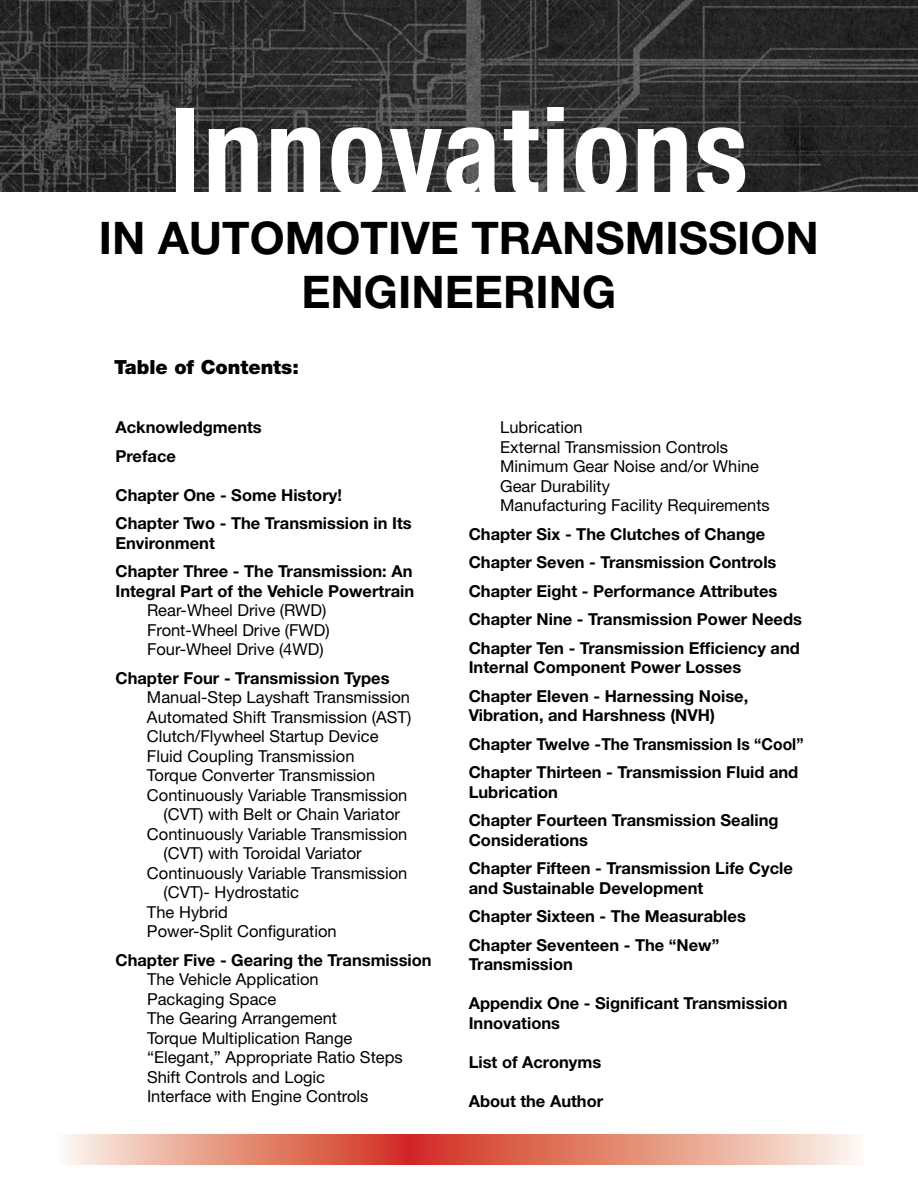
<style>
.page{position:relative;width:918px;height:1188px;background:#fff}
.page>*{position:absolute;margin:0;border:0;box-sizing:border-box;transform-origin:0 0}
.t1{font:700 condensed 120px "Helvetica Neue";letter-spacing:.02em;color:#fff}
.t2{font:700 45px/54px "Helvetica Neue";color:#000;text-align:center}
.t3{font:900 19.5px "Helvetica Neue";color:#000}
.t4{font:700 16.5px/28.5px "Helvetica Neue";color:#000}
.t5{font:16.5px/19.5px "Helvetica Neue";color:#000}
</style>
<div class="page">
<img style="left:0;top:0;width:918px;height:192px">
<svg style="left:65px;top:1134px;width:796px;height:30px;background:#e5907f"></svg>
<h1 class="t1" style="left:170px;top:78px;width:580px">Innovations</h1>
<h2 class="t2" style="left:99px;top:210px;width:721px">IN AUTOMOTIVE TRANSMISSION<br>ENGINEERING</h2>
<p class="t3" style="left:114px;top:355px;width:186px">Table of Contents:</p>
<p class="t4" style="left:116px;top:413px;width:148px">Acknowledgments<br>Preface</p>
<p class="t4" style="left:116px;top:480px;width:298px">Chapter One - Some History!<br>Chapter Two - The Transmission in Its</p>
<p class="t4" style="left:116px;top:528px;width:298px">Environment<br>Chapter Three - The Transmission: An</p>
<p class="t4" style="left:116px;top:576px;width:300px">Integral Part of the Vehicle Powertrain</p>
<p class="t5" style="left:147px;top:600px;width:184px">Rear-Wheel Drive (RWD)<br>Front-Wheel Drive (FWD)<br>Four-Wheel Drive (4WD)</p>
<p class="t4" style="left:116px;top:663px;width:276px">Chapter Four - Transmission Types</p>
<p class="t5" style="left:147px;top:687px;width:265px">Manual-Step Layshaft Transmission</p>
<p class="t5" style="left:147px;top:707px;width:266px">Automated Shift Transmission (AST)</p>
<p class="t5" style="left:147px;top:726px;width:233px">Clutch/Flywheel Startup Device</p>
<p class="t5" style="left:147px;top:746px;width:209px">Fluid Coupling Transmission</p>
<p class="t5" style="left:147px;top:765px;width:230px">Torque Converter Transmission</p>
<p class="t5" style="left:147px;top:785px;width:262px">Continuously Variable Transmission</p>
<p class="t5" style="left:163px;top:804px;width:238px">(CVT) with Belt or Chain Variator</p>
<p class="t5" style="left:147px;top:824px;width:262px">Continuously Variable Transmission</p>
<p class="t5" style="left:163px;top:843px;width:200px">(CVT) with Toroidal Variator</p>
<p class="t5" style="left:147px;top:863px;width:262px">Continuously Variable Transmission</p>
<p class="t5" style="left:163px;top:882px;width:137px">(CVT)- Hydrostatic</p>
<p class="t5" style="left:147px;top:902px;width:82px">The Hybrid</p>
<p class="t5" style="left:147px;top:921px;width:191px">Power-Split Configuration</p>
<p class="t4" style="left:116px;top:945px;width:318px">Chapter Five - Gearing the Transmission</p>
<p class="t5" style="left:147px;top:969px;width:257px">The Vehicle Application<br>Packaging Space<br>The Gearing Arrangement<br>Torque Multiplication Range “Elegant,” Appropriate Ratio Steps<br>Shift Controls and Logic<br>Interface with Engine Controls</p>
<p class="t5" style="left:500px;top:417px;width:271px">Lubrication<br>External Transmission Controls<br>Minimum Gear Noise and/or Whine<br>Gear Durability<br>Manufacturing Facility Requirements</p>
<p class="t4" style="left:469px;top:519px;width:335px">Chapter Six - The Clutches of Change Chapter Seven - Transmission Controls Chapter Eight - Performance Attributes Chapter Nine - Transmission Power Needs Chapter Ten - Transmission Efficiency and</p>
<p class="t4" style="left:469px;top:653px;width:281px">Internal Component Power Losses<br>Chapter Eleven - Harnessing Noise,</p>
<p class="t4" style="left:469px;top:701px;width:336px">Vibration, and Harshness (NVH)<br>Chapter Twelve -The Transmission Is “Cool”<br>Chapter Thirteen - Transmission Fluid and</p>
<p class="t4" style="left:469px;top:777px;width:311px">Lubrication<br>Chapter Fourteen Transmission Sealing</p>
<p class="t4" style="left:469px;top:825px;width:326px">Considerations<br>Chapter Fifteen - Transmission Life Cycle</p>
<p class="t4" style="left:469px;top:873px;width:279px">and Sustainable Development<br>Chapter Sixteen - The Measurables<br>Chapter Seventeen - The “New”</p>
<p class="t4" style="left:469px;top:950px;width:106px">Transmission</p>
<p class="t4" style="left:469px;top:993px;width:320px;line-height:19.5px">Appendix One - Significant Transmission<br>Innovations</p>
<p class="t4" style="left:469px;top:1047px;width:134px">List of Acronyms</p>
<p class="t4" style="left:469px;top:1086px;width:136px">About the Author</p>
</div>
